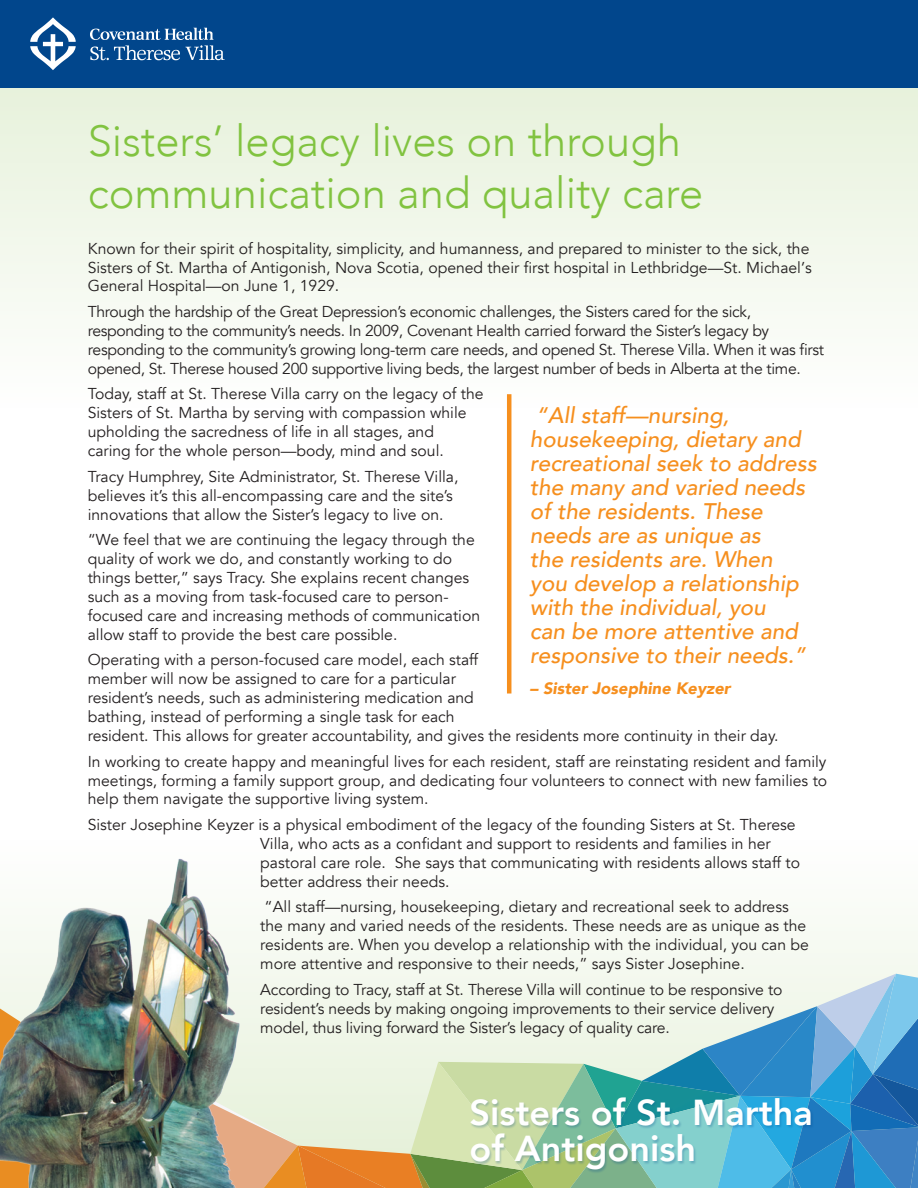
<style>
.page{position:relative;width:918px;height:1188px;background:#fff}
.page>*{position:absolute;margin:0;border:0;box-sizing:border-box;transform-origin:0 0}
.t1{font:300 43.5px/52.2px "Avenir";color:#81c340}
.t2{font:800 36px/36px "Avenir";color:#fff}
.t3{font:italic 500 22.5px/24px "Avenir";color:#f68f1e}
.t4{font:italic 900 16.5px "Avenir";color:#f68f1e}
.t5{font:15.75px/18.9px "Avenir";color:#231f20}
.t6{font:15.75px/18.9px "Avenir";letter-spacing:-.02em;color:#231f20}
</style>
<div class="page">
<div style="left:0;top:840px;width:918px;height:348px;background:#f9fcf7"></div>
<svg style="left:0;top:87px;width:918px;height:321px;fill:#f3f8ed"></svg>
<svg style="left:260px;top:974px;width:658px;height:214px"></svg>
<div style="left:0;top:0;width:918px;height:87px;background:#01468c"></div>
<svg style="left:90px;top:28px;width:135px;height:32px"></svg>
<svg style="left:30px;top:17px;width:46px;height:53px"></svg>
<img style="left:0;top:859px;width:260px;height:329px">
<div style="left:471px;top:1097px;width:343px;height:76px;background:#01468c;opacity:.25"></div>
<hr style="left:507px;top:394px;width:4px;height:300px;background:#f68f1e">
<p class="t1" style="left:88px;top:115px;width:617px">Sisters’ legacy lives on through communication and quality care</p>
<p class="t5" style="left:88px;top:239px;width:725px">Known for their spirit of hospitality, simplicity, and humanness, and prepared to minister to the sick, the<br>Sisters of St. Martha of Antigonish, Nova Scotia, opened their first hospital in Lethbridge—St. Michael’s<br>General Hospital—on June 1, 1929.</p>
<p class="t6" style="left:88px;top:303px;width:738px">Through the hardship of the Great Depression’s economic challenges, the Sisters cared for the sick, responding to the community’s needs. In 2009, Covenant Health carried forward the Sister’s legacy by responding to the community’s growing long-term care needs, and opened St. Therese Villa. When it was first opened, St. Therese housed 200 supportive living beds, the largest number of beds in Alberta at the time.</p>
<p class="t5" style="left:88px;top:385px;width:397px">Today, staff at St. Therese Villa carry on the legacy of the</p>
<p class="t5" style="left:88px;top:404px;width:380px">Sisters of St. Martha by serving with compassion while upholding the sacredness of life in all stages, and caring for the whole person—body, mind and soul.</p>
<p class="t5" style="left:88px;top:467px;width:372px">Tracy Humphrey, Site Administrator, St. Therese Villa, believes it’s this all-encompassing care and the site’s innovations that allow the Sister’s legacy to live on.</p>
<p class="t5" style="left:88px;top:531px;width:394px">“We feel that we are continuing the legacy through the quality of work we do, and constantly working to do things better,” says Tracy. She explains recent changes such as a moving from task-focused care to person&shy;focused care and increasing methods of communication allow staff to provide the best care possible.</p>
<p class="t5" style="left:88px;top:651px;width:692px">Operating with a person-focused care model, each staff<br>member will now be assigned to care for a particular<br>resident’s needs, such as administering medication and<br>bathing, instead of performing a single task for each<br>resident. This allows for greater accountability, and gives the residents more continuity in their day.</p>
<p class="t5" style="left:88px;top:752px;width:741px;text-align:justify">In working to create happy and meaningful lives for each resident, staff are reinstating resident and family meetings, forming a family support group, and dedicating four volunteers to connect with new families to help them navigate the supportive living system.</p>
<p class="t5" style="left:260px;top:816px;width:541px;text-indent:-173px">Sister Josephine Keyzer is a physical embodiment of the legacy of the founding Sisters at St. Therese Villa, who acts as a confidant and support to residents and families in her pastoral care role. She says that communicating with residents allows staff to better address their needs.</p>
<p class="t5" style="left:260px;top:898px;width:550px">“All staff—nursing, housekeeping, dietary and recreational seek to address the many and varied needs of the residents. These needs are as unique as the residents are. When you develop a relationship with the individual, you can be more attentive and responsive to their needs,” says Sister Josephine.</p>
<p class="t5" style="left:260px;top:980px;width:524px">According to Tracy, staff at St. Therese Villa will continue to be responsive to resident’s needs by making ongoing improvements to their service delivery model, thus living forward the Sister’s legacy of quality care.</p>
<p class="t3" style="left:530px;top:403px;width:288px">“All staff—nursing, housekeeping, dietary and recreational seek to address the many and varied needs of the residents. These needs are as unique as<br>the residents are. When<br>you develop a relationship with the individual, you<br>can be more attentive and responsive to their needs.”</p>
<p class="t4" style="left:530px;top:674px;width:202px">– Sister Josephine Keyzer</p>
<p class="t2" style="left:470px;top:1095px;width:345px">Sisters of St. Martha of Antigonish</p>
</div>
